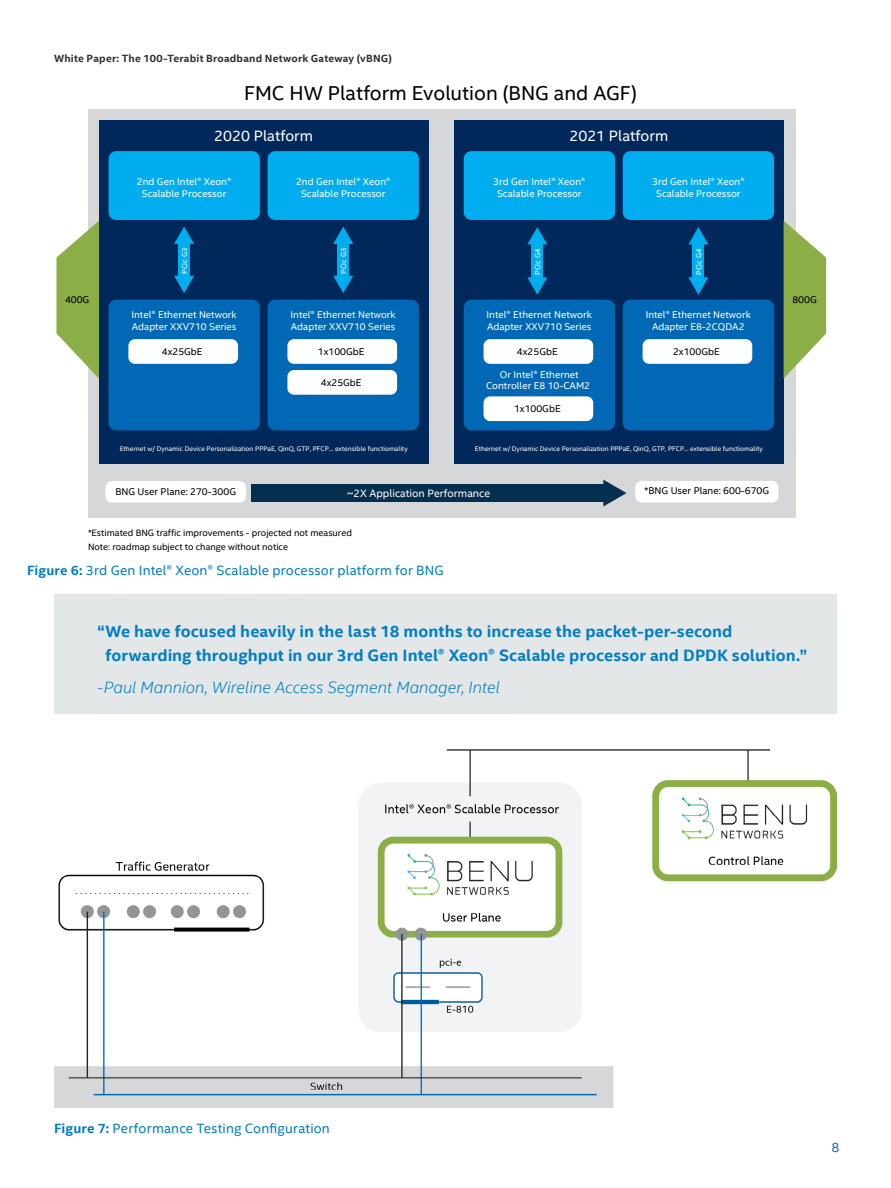
<style>
.page{position:relative;width:891px;height:1188px;background:#fff}
.page>*{position:absolute;margin:0;border:0;box-sizing:border-box;transform-origin:0 0}
.t1{font:20.1px "Intel Clear";color:#000}
.t2{font:700 16.5px/24px "Intel Clear";letter-spacing:.005em;color:#007dc5}
.t3{font:italic 300 16.5px "Intel Clear";color:#007dc5}
.t4{font:15.15px "Intel Clear";color:#fff}
.t5{font:13.5px "Intel Clear";letter-spacing:.01em;color:#007dc5}
.t6{font:13.5px "Intel Clear";color:#1f70b8}
.t7{font:10.8px "Intel Clear";color:#fff}
.t8{font:700 10.5px "Intel Clear";letter-spacing:.025em;color:#2e2f2f}
.t9{font:9.9px/11.9px "Intel Clear";color:#fff;text-align:center}
.t10{font:9.9px "Intel Clear";color:#000}
.t11{font:9.3px/13.5px "Intel Clear";color:#000}
.t12{font:7.5px "Intel Clear";color:#fff}
.t13{font:7.35px "Intel Clear";color:#fff}
.t14{font:6.75px "Intel Clear";color:#fff}
.s1{font-weight:700}
</style>
<div class="page">
<img style="left:54px;top:750px;width:782px;height:357px">
<div style="left:88px;top:110px;width:707px;height:408px;background:#d6d7d8"></div>
<div style="left:99px;top:120px;width:329px;height:344px;background:#00285a"></div>
<div style="left:109px;top:151px;width:151px;height:69px;background:#00aeef;border-radius:8px"></div>
<div style="left:268px;top:151px;width:151px;height:69px;background:#00aeef;border-radius:8px"></div>
<div style="left:454px;top:120px;width:330px;height:344px;background:#00285a"></div>
<div style="left:464px;top:151px;width:151px;height:69px;background:#00aeef;border-radius:8px"></div>
<div style="left:109px;top:300px;width:151px;height:130px;background:#0068b5;border-radius:8px"></div>
<div style="left:623px;top:151px;width:151px;height:69px;background:#00aeef;border-radius:8px"></div>
<svg style="left:174px;top:227px;width:20px;height:17px"></svg>
<svg style="left:174px;top:276px;width:20px;height:17px"></svg>
<div style="left:179px;top:238px;width:11px;height:39px;background:#00aeef"></div>
<svg style="left:603px;top:480px;width:24px;height:26px"></svg>
<div style="left:251px;top:484px;width:357px;height:18px;background:#052f4f"></div>
<svg style="left:333px;top:227px;width:20px;height:17px"></svg>
<svg style="left:333px;top:276px;width:20px;height:17px"></svg>
<div style="left:338px;top:238px;width:11px;height:39px;background:#00aeef"></div>
<svg style="left:527px;top:227px;width:20px;height:17px"></svg>
<svg style="left:527px;top:277px;width:20px;height:18px"></svg>
<div style="left:532px;top:239px;width:11px;height:39px;background:#00aeef"></div>
<svg style="left:688px;top:227px;width:20px;height:17px"></svg>
<svg style="left:688px;top:277px;width:20px;height:18px"></svg>
<div style="left:693px;top:239px;width:11px;height:39px;background:#00aeef"></div>
<div style="left:128px;top:339px;width:110px;height:25px;background:#fff;border-radius:6px"></div>
<div style="left:268px;top:300px;width:151px;height:130px;background:#0068b5;border-radius:8px"></div>
<div style="left:287px;top:339px;width:110px;height:25px;background:#fff;border-radius:6px"></div>
<div style="left:287px;top:370px;width:110px;height:25px;background:#fff;border-radius:6px"></div>
<div style="left:464px;top:300px;width:151px;height:130px;background:#0068b5;border-radius:8px"></div>
<div style="left:484px;top:339px;width:109px;height:25px;background:#fff;border-radius:6px"></div>
<div style="left:484px;top:396px;width:109px;height:25px;background:#fff;border-radius:6px"></div>
<div style="left:623px;top:300px;width:151px;height:130px;background:#0068b5;border-radius:8px"></div>
<div style="left:643px;top:339px;width:109px;height:25px;background:#fff;border-radius:6px"></div>
<svg style="left:56px;top:221px;width:43px;height:158px"></svg>
<svg style="left:784px;top:221px;width:42px;height:158px"></svg>
<div style="left:105px;top:481px;width:141px;height:22px;background:#fff;border-radius:6px"></div>
<div style="left:635px;top:481px;width:143px;height:21px;background:#fff;border-radius:6px"></div>
<div style="left:54px;top:594px;width:783px;height:120px;background:#e4e7e8"></div>
<p class="t8" style="left:54px;top:52px;width:339px">White Paper: The 100-Terabit Broadband Network Gateway (vBNG)</p>
<h1 class="t1" style="left:244px;top:81px;width:395px">FMC HW Platform Evolution (BNG and AGF)</h1>
<h3 class="t4" style="left:214px;top:126px;width:100px">2020 Platform</h3>
<p class="t9" style="left:137px;top:176px;width:96px">2nd Gen Intel® Xeon®<br>Scalable Processor</p>
<p class="t9" style="left:296px;top:176px;width:96px">2nd Gen Intel® Xeon®<br>Scalable Processor</p>
<h3 class="t4" style="left:569px;top:126px;width:100px">2021 Platform</h3>
<p class="t9" style="left:493px;top:176px;width:94px">3rd Gen Intel® Xeon®<br>Scalable Processor</p>
<p class="t9" style="left:652px;top:176px;width:94px">3rd Gen Intel® Xeon®<br>Scalable Processor</p>
<p class="t13" style="left:180px;top:274px;width:27px;rotate:-90deg">PCic G3</p>
<p class="t13" style="left:339px;top:274px;width:27px;rotate:-90deg">PCic G3</p>
<p class="t12" style="left:533px;top:275px;width:28px;rotate:-90deg">PCic G4</p>
<p class="t12" style="left:694px;top:275px;width:28px;rotate:-90deg">PCic G4</p>
<p class="t10" style="left:65px;top:293px;width:26px">400G</p>
<p class="t10" style="left:792px;top:293px;width:26px">800G</p>
<p class="t9" style="left:131px;top:308px;width:107px;text-align:left">Intel® Ethernet Network<br>Adapter XXV710 Series</p>
<p class="t10" style="left:162px;top:345px;width:42px">4x25GbE</p>
<p class="t9" style="left:291px;top:308px;width:107px;text-align:left">Intel® Ethernet Network<br>Adapter XXV710 Series</p>
<p class="t10" style="left:318px;top:345px;width:48px">1x100GbE</p>
<p class="t10" style="left:321px;top:376px;width:42px">4x25GbE</p>
<p class="t9" style="left:487px;top:308px;width:107px;text-align:left">Intel® Ethernet Network<br>Adapter XXV710 Series</p>
<p class="t9" style="left:486px;top:368px;width:106px">Or Intel® Ethernet<br>Controller E8 10-CAM2</p>
<p class="t10" style="left:517px;top:345px;width:42px">4x25GbE</p>
<p class="t9" style="left:646px;top:308px;width:107px">Intel® Ethernet Network<br>Adapter E8-2CQDA2</p>
<p class="t10" style="left:673px;top:345px;width:48px">2x100GbE</p>
<p class="t10" style="left:514px;top:403px;width:48px">1x100GbE</p>
<p class="t14" style="left:120px;top:444px;width:290px">Ethernet w/ Dynamic Device Personalization PPPaE, QinQ, GTP, PFCP... extensible functiomality</p>
<p class="t14" style="left:475px;top:444px;width:290px">Ethernet w/ Dynamic Device Personalization PPPaE, QinQ, GTP, PFCP... extensible functiomality</p>
<p class="t10" style="left:115px;top:485px;width:122px">BNG User Plane: 270-300G</p>
<p class="t10" style="left:645px;top:485px;width:126px">*BNG User Plane: 600-670G</p>
<p class="t7" style="left:347px;top:487px;width:145px">~2X Application Performance</p>
<p class="t11" style="left:88px;top:527px;width:265px">*Estimated BNG traffic improvements - projected not measured<br>Note: roadmap subject to change without notice</p>
<h3 class="t5" style="left:27px;top:562px;width:418px"><span class="s1">Figure 6:</span> 3rd Gen Intel® Xeon® Scalable processor platform for BNG</h3>
<h2 class="t2" style="left:106px;top:620px;width:703px;text-indent:-8px">“We have focused heavily in the last 18 months to increase the packet-per-second forwarding throughput in our 3rd Gen Intel® Xeon® Scalable processor and DPDK solution.”</h2>
<h2 class="t3" style="left:97px;top:677px;width:405px">-Paul Mannion, Wireline Access Segment Manager, Intel</h2>
<h3 class="t5" style="left:54px;top:1120px;width:277px"><span class="s1">Figure 7:</span> Performance Testing Configuration</h3>
<h3 class="t6" style="left:831px;top:1139px;width:10px">8</h3>
</div>
